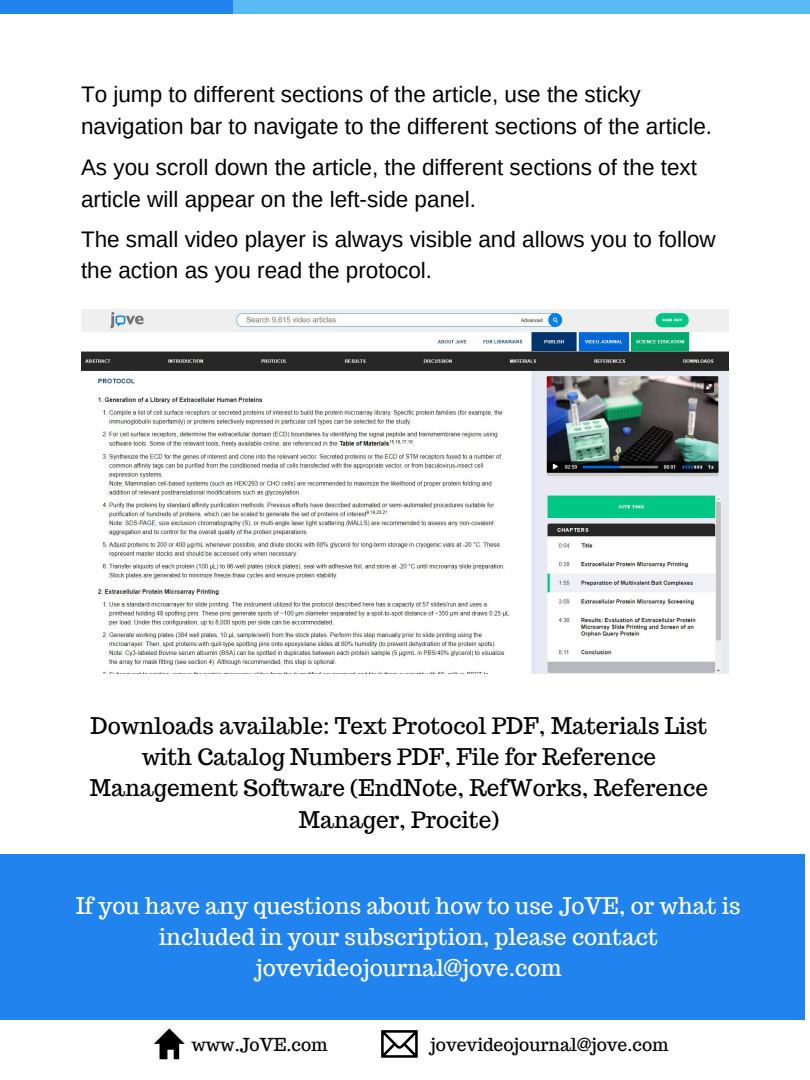
<style>
.page{position:relative;width:810px;height:1080px;background:#fff}
.page>*{position:absolute;margin:0;border:0;box-sizing:border-box;transform-origin:0 0}
.t1{font:22.5px/31.4px "Arimo";color:#000}
.t2{font:22.5px/31.4px "Trocchi";color:#000;text-align:center}
.t3{font:22.5px/31.4px "Trocchi";color:#fff;text-align:center}
.t4{font:17.5px "Trocchi";color:#000}
</style>
<div class="page">
<div style="left:0;top:0;width:233px;height:14px;background:#2183ed"></div>
<div style="left:234px;top:0;width:576px;height:14px;background:#59b9f0"></div>
<img style="left:81px;top:309px;width:648px;height:365px">
<div style="left:0;top:854px;width:805px;height:166px;background:#2183ed"></div>
<svg style="left:154px;top:1028px;width:31px;height:31px"></svg>
<svg style="left:381px;top:1030px;width:37px;height:28px"></svg>
<p class="t1" style="left:81px;top:79px;width:633px">To jump to different sections of the article, use the sticky navigation bar to navigate to the different sections of the article.</p>
<p class="t1" style="left:81px;top:152px;width:618px">As you scroll down the article, the different sections of the text article will appear on the left-side panel.</p>
<p class="t1" style="left:81px;top:223px;width:636px">The small video player is always visible and allows you to follow the action as you read the protocol.</p>
<p class="t2" style="left:90px;top:710px;width:620px">Downloads available: Text Protocol PDF, Materials List with Catalog Numbers PDF, File for Reference Management Software (EndNote, RefWorks, Reference Manager, Procite)</p>
<p class="t3" style="left:76px;top:890px;width:666px">If you have any questions about how to use JoVE, or what is included in your subscription, please contact jovevideojournal@jove.com</p>
<p class="t4" style="left:191px;top:1033px;width:138px">www.JoVE.com</p>
<p class="t4" style="left:430px;top:1033px;width:240px">jovevideojournal@jove.com</p>
</div>
